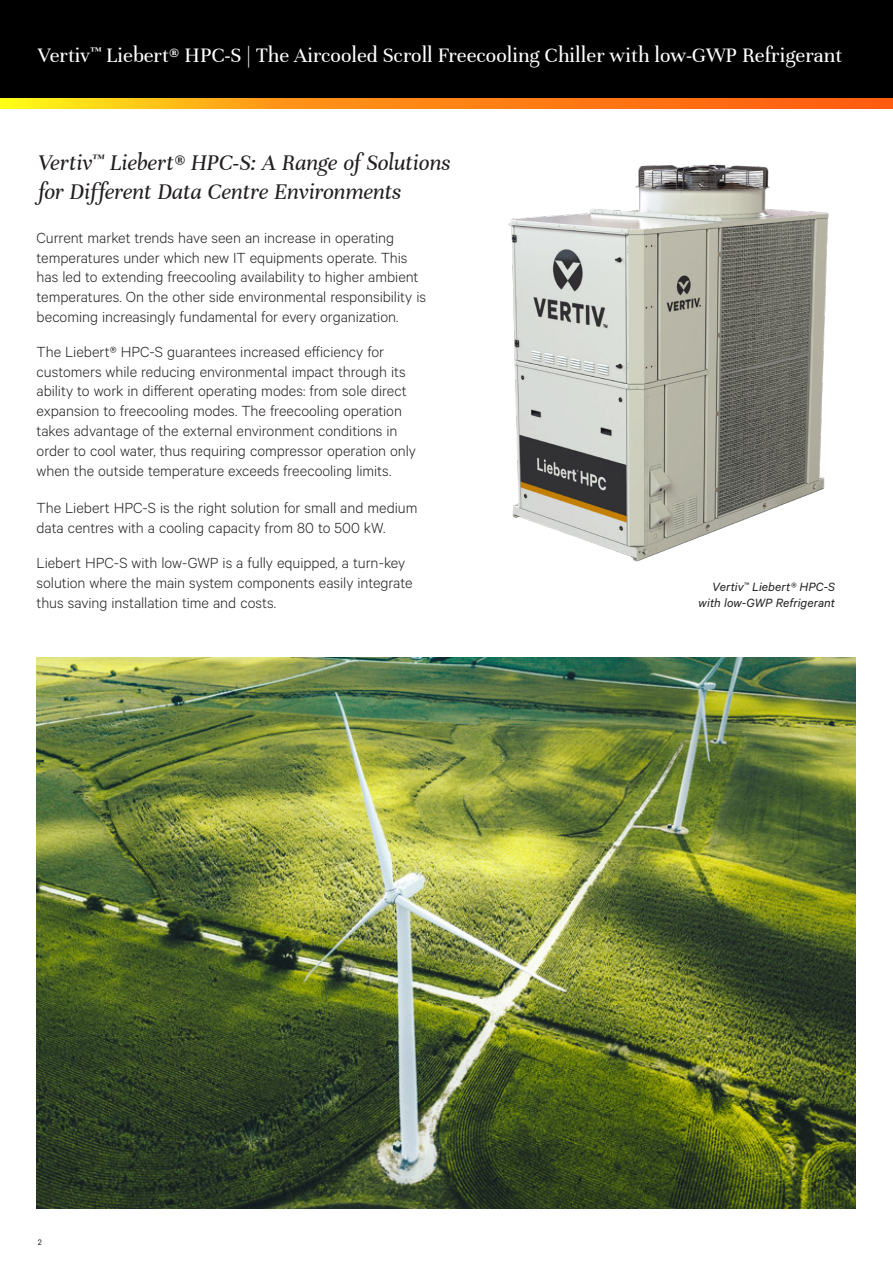
<style>
.page{position:relative;width:893px;height:1263px;background:#fff}
.page>*{position:absolute;margin:0;border:0;box-sizing:border-box;transform-origin:0 0}
.Vertiv_Lead-in{font:italic 24px/28.8px "Unna";letter-spacing:-.01em;color:#231f20}
.Vertiv_Header_Small_Title{font:22.05px "Unna";color:#fff}
.Vertiv_Body_Text{font:300 16.5px/19.8px "Calibre";color:#231f20}
.Vertiv_Caption{font:italic 13.5px/16.2px "Calibre";letter-spacing:.005em;color:#231f20;text-align:right}
.Page_Number_Left{font:9px "Calibre";color:#231f20}
</style>
<div class="page">
<div style="left:0;top:0;width:893px;height:108px;background:#000"></div>
<svg style="left:0;top:98px;width:893px;height:11px;background:#ff9615"></svg>
<img style="left:37px;top:658px;width:818px;height:551px">
<img style="left:487px;top:105px;width:360px;height:457px">
<p class="Vertiv_Header_Small_Title" style="left:38px;top:42px;width:806px">Vertiv<sup>™</sup> Liebert® HPC-S | The Aircooled Scroll Freecooling Chiller with low-GWP Refrigerant</p>
<p class="Vertiv_Lead-in" style="left:38px;top:149px;width:414px">Vertiv<sup>™</sup> Liebert® HPC-S: A Range of Solutions for Different Data Centre Environments</p>
<p class="Vertiv_Body_Text" style="left:37px;top:227px;width:391px">Current market trends have seen an increase in operating temperatures under which new IT equipments operate. This has led to extending freecooling availability to higher ambient temperatures. On the other side environmental responsibility is becoming increasingly fundamental for every organization.</p>
<p class="Vertiv_Body_Text" style="left:37px;top:341px;width:381px">The Liebert® HPC-S guarantees increased efficiency for customers while reducing environmental impact through its ability to work in different operating modes: from sole direct expansion to freecooling modes. The freecooling operation takes advantage of the external environment conditions in order to cool water, thus requiring compressor operation only when the outside temperature exceeds freecooling limits.</p>
<p class="Vertiv_Body_Text" style="left:37px;top:498px;width:382px">The Liebert HPC-S is the right solution for small and medium data centres with a cooling capacity from 80 to 500 kW.</p>
<p class="Vertiv_Body_Text" style="left:37px;top:552px;width:377px">Liebert HPC-S with low-GWP is a fully equipped, a turn-key solution where the main system components easily integrate thus saving installation time and costs.</p>
<p class="Vertiv_Caption" style="left:699px;top:578px;width:138px">Vertiv<sup>™</sup> Liebert® HPC-S with low-GWP Refrigerant</p>
<p class="Page_Number_Left" style="left:38px;top:1236px;width:6px">2</p>
</div>
